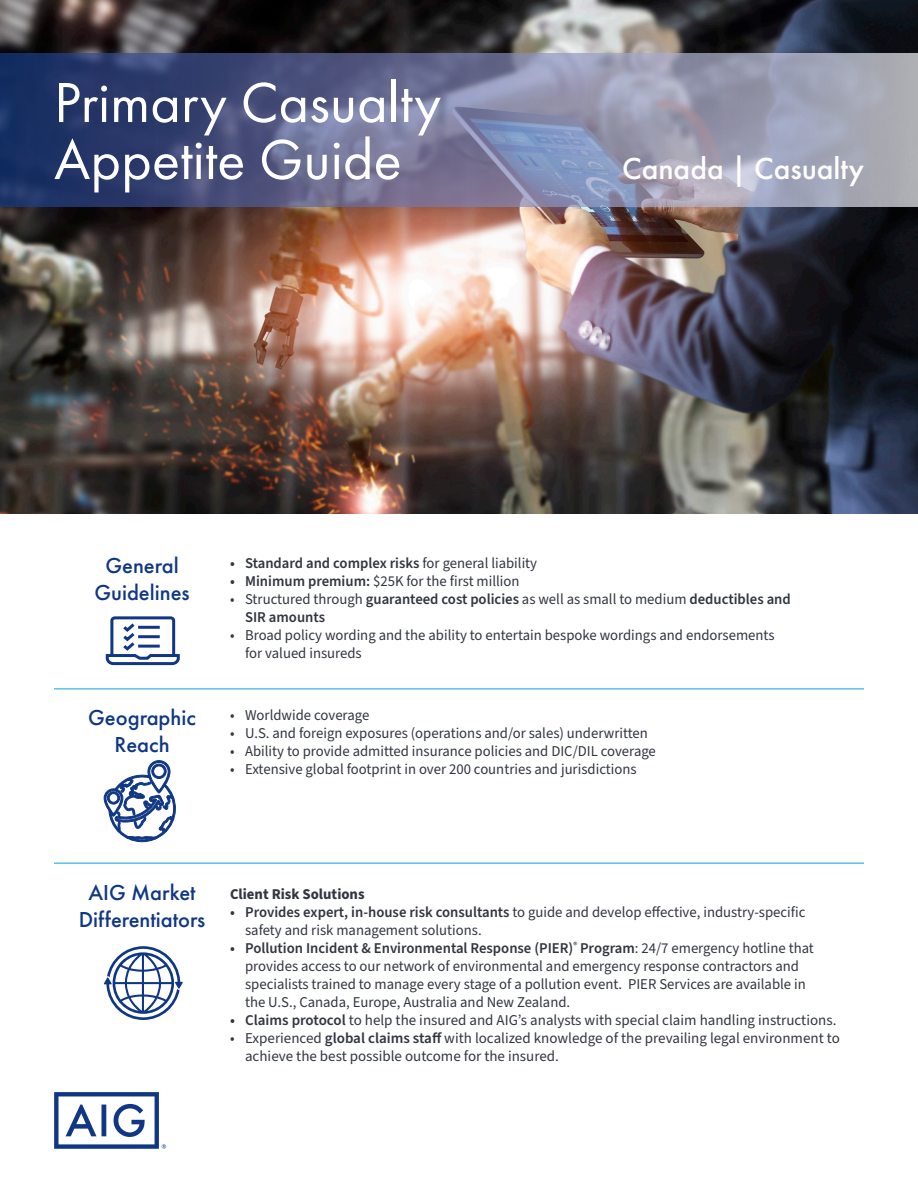
<style>
.page{position:relative;width:918px;height:1188px;background:#fff}
.page>*{position:absolute;margin:0;border:0;box-sizing:border-box;transform-origin:0 0}
.t1{font:58.5px "Futura PT";color:#fff}
.t2{font:500 31.5px "Futura PT";color:#fff}
.t3{font:500 22.5px "Futura PT";color:#103785}
.t4{font:15px/18px "Source Sans Pro";color:#323640}
.t5{font:600 15px/18px "Source Sans Pro";color:#323640}
.t6{font:700 15px "Source Sans Pro";color:#323640}
.s1{font-weight:400}
.s2{font-weight:600}
</style>
<div class="page">
<img style="left:0;top:0;width:918px;height:514px">
<svg style="left:54px;top:1092px;width:112px;height:57px"></svg>
<hr style="left:54px;top:688px;width:810px;height:1px;background:#00a5e3">
<svg style="left:0;top:54px;width:918px;height:153px;background:#707697"></svg>
<svg style="left:104px;top:946px;width:79px;height:74px"></svg>
<svg style="left:105px;top:616px;width:75px;height:50px"></svg>
<hr style="left:54px;top:863px;width:810px;height:1px;background:#00a5e3">
<svg style="left:104px;top:760px;width:72px;height:82px"></svg>
<p class="t1" style="left:54px;top:68px;width:389px">Primary Casualty</p>
<p class="t1" style="left:54px;top:125px;width:349px">Appetite Guide</p>
<p class="t2" style="left:622px;top:150px;width:243px">Canada | Casualty</p>
<p class="t3" style="left:105px;top:551px;width:75px">General</p>
<p class="t3" style="left:94px;top:578px;width:97px">Guidelines</p>
<p class="t3" style="left:88px;top:704px;width:109px">Geographic</p>
<p class="t3" style="left:114px;top:731px;width:57px">Reach</p>
<p class="t5" style="left:230px;top:554px;width:309px">• Standard and complex risks <span class="s1">for general liability</span></p>
<p class="t4" style="left:230px;top:572px;width:291px"><span class="s2">• Minimum premium:</span> $25K for the first million</p>
<p class="t5" style="left:245px;top:590px;width:547px;text-indent:-15px"><span class="s1">• Structured through</span> guaranteed cost policies <span class="s1">as well as small to medium</span> deductibles and<br>SIR amounts</p>
<p class="t4" style="left:245px;top:626px;width:531px;text-indent:-15px">• Broad policy wording and the ability to entertain bespoke wordings and endorsements for valued insureds</p>
<p class="t4" style="left:230px;top:707px;width:141px">• Worldwide coverage</p>
<p class="t4" style="left:230px;top:725px;width:419px">• U.S. and foreign exposures (operations and/or sales) underwritten</p>
<p class="t4" style="left:230px;top:743px;width:427px">• Ability to provide admitted insurance policies and DIC/DIL coverage</p>
<p class="t4" style="left:230px;top:761px;width:408px">• Extensive global footprint in over 200 countries and jurisdictions</p>
<p class="t3" style="left:88px;top:879px;width:109px">AIG Market</p>
<p class="t3" style="left:79px;top:906px;width:128px">Differentiators</p>
<p class="t6" style="left:230px;top:884px;width:136px">Client Risk Solutions</p>
<p class="t4" style="left:245px;top:903px;width:562px;text-indent:-15px"><span class="s2">• Provides expert, in-house risk consultants</span> to guide and develop effective, industry-specific safety and risk management solutions.</p>
<p class="t4" style="left:245px;top:939px;width:570px;text-indent:-15px"><span class="s2">• Pollution Incident &amp; Environmental Response (PIER)</span><sup>®</sup> <span class="s2">Program</span>: 24/7 emergency hotline that provides access to our network of environmental and emergency response contractors and specialists trained to manage every stage of a pollution event. PIER Services are available in the U.S., Canada, Europe, Australia and New Zealand.</p>
<p class="t4" style="left:230px;top:1011px;width:608px"><span class="s2">• Claims protocol</span> to help the insured and AIG’s analysts with special claim handling instructions.</p>
<p class="t4" style="left:245px;top:1029px;width:596px;text-indent:-15px">• Experienced <span class="s2">global claims staff</span> with localized knowledge of the prevailing legal environment to achieve the best possible outcome for the insured.</p>
</div>
